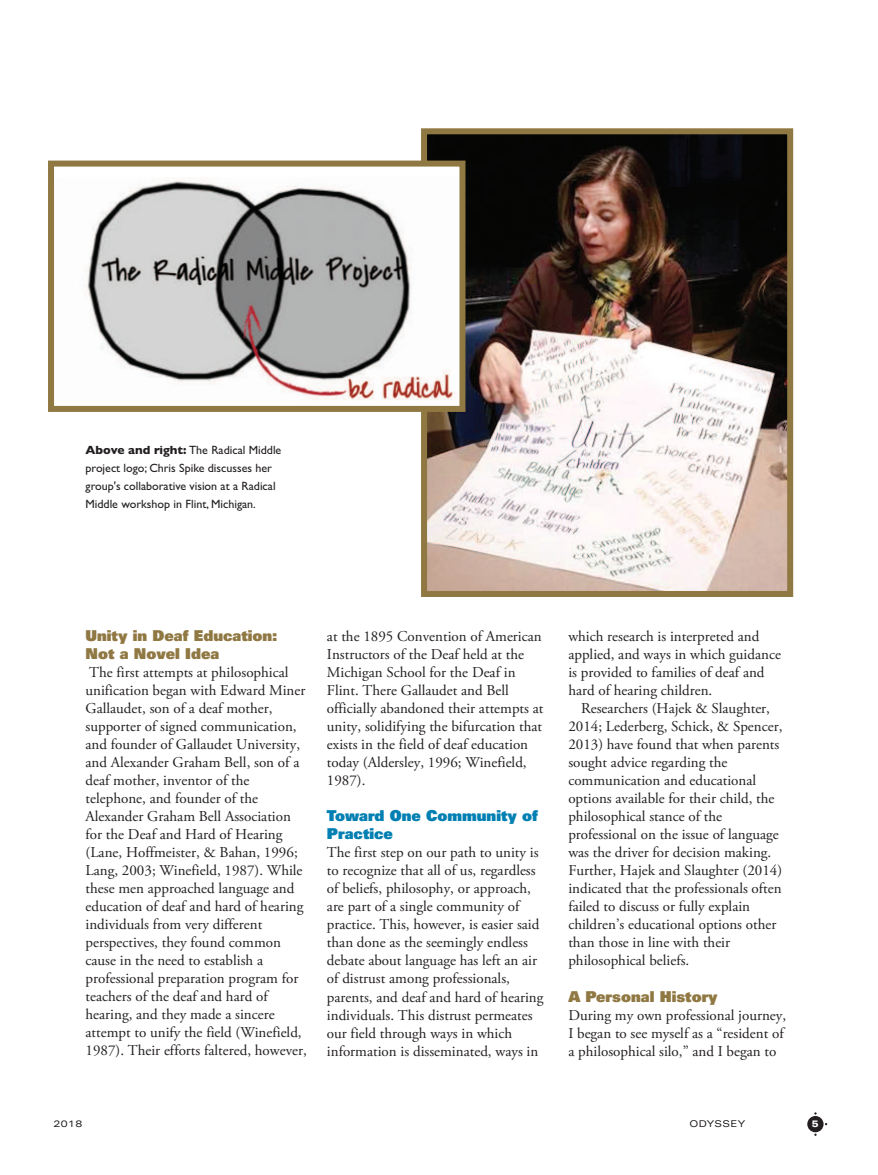
<style>
.page{position:relative;width:878px;height:1175px;background:#fff}
.page>*{position:absolute;margin:0;border:0;box-sizing:border-box;transform-origin:0 0}
.t1{font:15px/18px "Adobe Garamond Pro";color:#231f20}
.t2{font:900 15px/18px "Univers";color:#907843}
.t3{font:900 15px/18px "Univers";color:#007fb2}
.t4{font:12px/18px "Gill Sans";color:#231f20}
.t5{font:expanded 9.3px "Univers";letter-spacing:.035em;color:#231f20}
.t6{font:900 expanded 9.3px "Univers";color:#fff}
.s1{font-weight:700}
</style>
<div class="page">
<div style="left:807px;top:1116px;width:16px;height:16px;background:#231f20;border-radius:50%"></div>
<img style="left:428px;top:135px;width:358px;height:455px">
<div style="left:421px;top:128px;width:372px;height:469px;border:6px solid #907843"></div>
<div style="left:54px;top:166px;width:405px;height:240px;background:#fff"></div>
<img style="left:85px;top:177px;width:373px;height:224px">
<div style="left:48px;top:160px;width:417px;height:252px;border:6px solid #907843"></div>
<p class="t4" style="left:85px;top:441px;width:197px"><span class="s1">Above and right:</span> The Radical Middle project logo; Chris Spike discusses her group's collaborative vision at a Radical Middle workshop in Flint, Michigan.</p>
<p class="t2" style="left:86px;top:628px;width:193px">Unity in Deaf Education:<br>Not a Novel Idea</p>
<p class="t1" style="left:85px;top:665px;width:223px">The first attempts at philosophical unification began with Edward Miner Gallaudet, son of a deaf mother, supporter of signed communication, and founder of Gallaudet University, and Alexander Graham Bell, son of a deaf mother, inventor of the telephone, and founder of the Alexander Graham Bell Association for the Deaf and Hard of Hearing (Lane, Hoffmeister, &amp; Bahan, 1996; Lang, 2003; Winefield, 1987). While these men approached language and education of deaf and hard of hearing individuals from very different perspectives, they found common cause in the need to establish a professional preparation program for teachers of the deaf and hard of hearing, and they made a sincere attempt to unify the field (Winefield, 1987). Their efforts faltered, however,</p>
<p class="t1" style="left:327px;top:629px;width:218px">at the 1895 Convention of American<br>Instructors of the Deaf held at the<br>Michigan School for the Deaf in<br>Flint. There Gallaudet and Bell officially abandoned their attempts at unity, solidifying the bifurcation that exists in the field of deaf education today (Aldersley, 1996; Winefield,<br>1987).</p>
<p class="t3" style="left:327px;top:808px;width:212px">Toward One Community of<br>Practice</p>
<p class="t1" style="left:327px;top:845px;width:218px">The first step on our path to unity is to recognize that all of us, regardless of beliefs, philosophy, or approach, are part of a single community of practice. This, however, is easier said than done as the seemingly endless debate about language has left an air of distrust among professionals, parents, and deaf and hard of hearing individuals. This distrust permeates our field through ways in which information is disseminated, ways in</p>
<p class="t1" style="left:568px;top:629px;width:214px">which research is interpreted and applied, and ways in which guidance is provided to families of deaf and hard of hearing children.</p>
<p class="t1" style="left:568px;top:701px;width:215px;text-indent:13px">Researchers (Hajek &amp; Slaughter, 2014; Lederberg, Schick, &amp; Spencer, 2013) have found that when parents sought advice regarding the communication and educational options available for their child, the philosophical stance of the professional on the issue of language was the driver for decision making.<br>Further, Hajek and Slaughter (2014) indicated that the professionals often failed to discuss or fully explain children’s educational options other than those in line with their philosophical beliefs.</p>
<p class="t2" style="left:568px;top:988px;width:151px">A Personal History</p>
<p class="t1" style="left:568px;top:1007px;width:219px">During my own professional journey,<br>I began to see myself as a “resident of a philosophical silo,” and I began to</p>
<p class="t5" style="left:54px;top:1120px;width:30px">2018</p>
<p class="t5" style="left:689px;top:1120px;width:57px">ODYSSEY</p>
<p class="t6" style="left:811px;top:1120px;width:8px">5</p>
</div>
